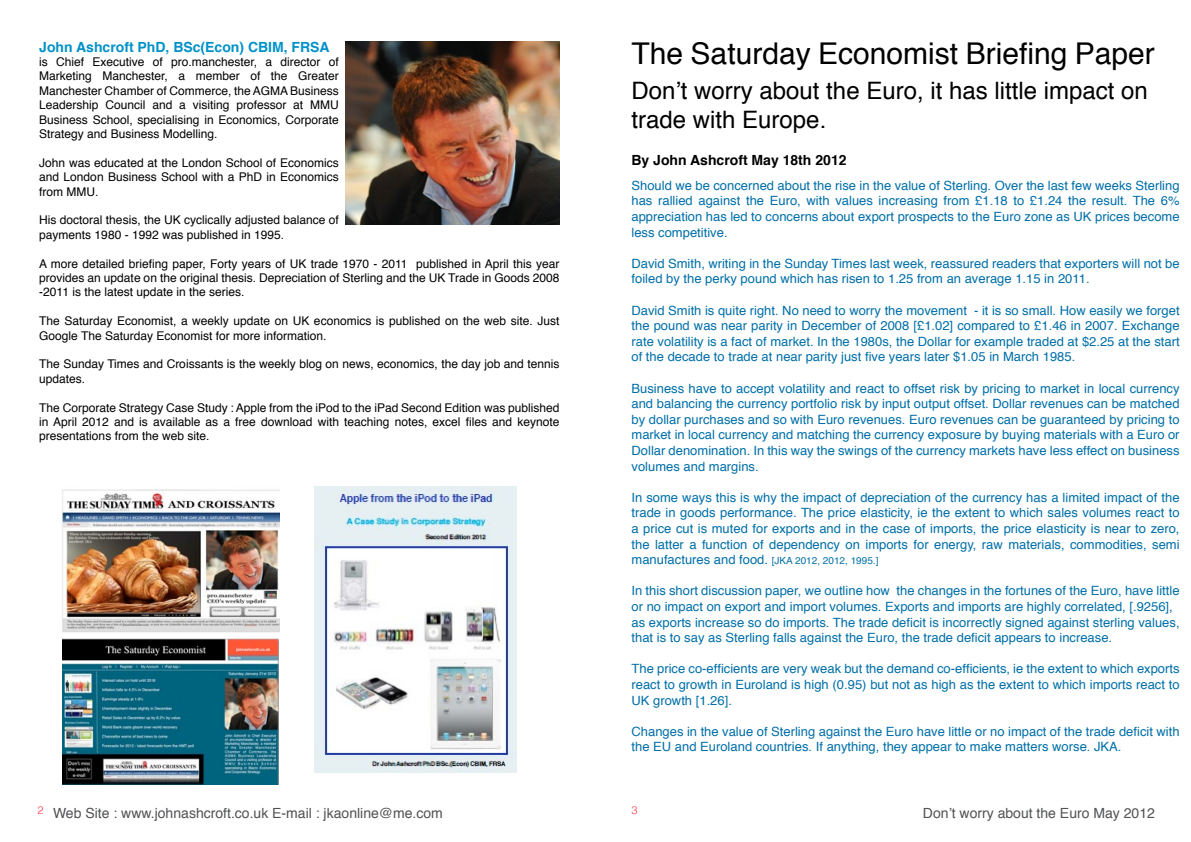
<style>
.page{position:relative;width:1191px;height:842px;background:#fff}
.page>*{position:absolute;margin:0;border:0;box-sizing:border-box;transform-origin:0 0}
.t1{font:30px "Helvetica";color:#000}
.t2{font:24px/28.8px "Helvetica";color:#000}
.t3{font:14px "Helvetica";color:#515254}
.t4{font:700 14px "Helvetica";color:#0092c8}
.t5{font:700 14px "Helvetica";color:#000}
.t6{font:12.7px/15.6px "Helvetica";color:#006fa8;text-align:justify}
.t7{font:12px/14.4px "Helvetica";color:#000;text-align:justify}
.t8{font:300 11px "Helvetica";color:#ff3248}
.s1{font-size:9.8px}
</style>
<div class="page">
<img style="left:346px;top:41px;width:213px;height:183px">
<img style="left:61px;top:489px;width:218px;height:143px">
<img style="left:62px;top:639px;width:216px;height:146px">
<img style="left:315px;top:487px;width:202px;height:286px">
<p class="t4" style="left:39px;top:35px;width:292px">John Ashcroft PhD, BSc(Econ) CBIM, FRSA</p>
<p class="t7" style="left:39px;top:55px;width:301px">is Chief Executive of pro.manchester, a director of Marketing Manchester, a member of the Greater Manchester Chamber of Commerce, the AGMA Business Leadership Council and a visiting professor at MMU Business School, specialising in Economics, Corporate Strategy and Business Modelling.</p>
<p class="t7" style="left:39px;top:156px;width:301px">John was educated at the London School of Economics and London Business School with a PhD in Economics from MMU.</p>
<p class="t7" style="left:39px;top:213px;width:301px">His doctoral thesis, the UK cyclically adjusted balance of payments 1980 - 1992 was published in 1995.</p>
<p class="t7" style="left:39px;top:257px;width:522px">A more detailed briefing paper, Forty years of UK trade 1970 - 2011 published in April this year provides an update on the original thesis. Depreciation of Sterling and the UK Trade in Goods 2008 -2011 is the latest update in the series.</p>
<p class="t7" style="left:39px;top:314px;width:521px">The Saturday Economist, a weekly update on UK economics is published on the web site. Just<br>Google The Saturday Economist for more information.</p>
<p class="t7" style="left:39px;top:357px;width:521px">The Sunday Times and Croissants is the weekly blog on news, economics, the day job and tennis updates.</p>
<p class="t7" style="left:39px;top:401px;width:522px">The Corporate Strategy Case Study : Apple from the iPod to the iPad Second Edition was published in April 2012 and is available as a free download with teaching notes, excel files and keynote presentations from the web site.</p>
<p class="t3" style="left:38px;top:803px;width:407px"><sup>2</sup> Web Site : www.johnashcroft.co.uk E-mail : jkaonline@me.com</p>
<h1 class="t1" style="left:631px;top:30px;width:525px">The Saturday Economist Briefing Paper</h1>
<h2 class="t2" style="left:631px;top:77px;width:518px">Don’t worry about the Euro, it has little impact on trade with Europe.</h2>
<p class="t5" style="left:631px;top:149px;width:216px">By John Ashcroft May 18th 2012</p>
<p class="t6" style="left:631px;top:178px;width:549px">Should we be concerned about the rise in the value of Sterling. Over the last few weeks Sterling has rallied against the Euro, with values increasing from £1.18 to £1.24 the result. The 6% appreciation has led to concerns about export prospects to the Euro zone as UK prices become less competitive.</p>
<p class="t6" style="left:631px;top:256px;width:549px">David Smith, writing in the Sunday Times last week, reassured readers that exporters will not be foiled by the perky pound which has risen to 1.25 from an average 1.15 in 2011.</p>
<p class="t6" style="left:631px;top:303px;width:549px">David Smith is quite right. No need to worry the movement - it is so small. How easily we forget the pound was near parity in December of 2008 [£1.02] compared to £1.46 in 2007. Exchange rate volatility is a fact of market. In the 1980s, the Dollar for example traded at $2.25 at the start of the decade to trade at near parity just five years later $1.05 in March 1985.</p>
<p class="t6" style="left:631px;top:381px;width:549px">Business have to accept volatility and react to offset risk by pricing to market in local currency and balancing the currency portfolio risk by input output offset. Dollar revenues can be matched by dollar purchases and so with Euro revenues. Euro revenues can be guaranteed by pricing to market in local currency and matching the currency exposure by buying materials with a Euro or Dollar denomination. In this way the swings of the currency markets have less effect on business volumes and margins.</p>
<p class="t6" style="left:631px;top:490px;width:549px">In some ways this is why the impact of depreciation of the currency has a limited impact of the trade in goods performance. The price elasticity, ie the extent to which sales volumes react to a price cut is muted for exports and in the case of imports, the price elasticity is near to zero, the latter a function of dependency on imports for energy, raw materials, commodities, semi manufactures and food. <span class="s1">[JKA 2012, 2012, 1995.]</span></p>
<p class="t6" style="left:631px;top:583px;width:549px;text-align:left">In this short discussion paper, we outline how the changes in the fortunes of the Euro, have little or no impact on export and import volumes. Exports and imports are highly correlated, [.9256], as exports increase so do imports. The trade deficit is incorrectly signed against sterling values, that is to say as Sterling falls against the Euro, the trade deficit appears to increase.</p>
<p class="t6" style="left:631px;top:661px;width:549px">The price co-efficients are very weak but the demand co-efficients, ie the extent to which exports react to growth in Euroland is high (0.95) but not as high as the extent to which imports react to UK growth [1.26].</p>
<p class="t6" style="left:631px;top:724px;width:549px">Changes in the value of Sterling against the Euro have little or no impact of the trade deficit with the EU and Euroland countries. If anything, they appear to make matters worse. JKA.</p>
<p class="t8" style="left:631px;top:801px;width:8px">3</p>
<p class="t3" style="left:923px;top:803px;width:233px">Don’t worry about the Euro May 2012</p>
</div>
